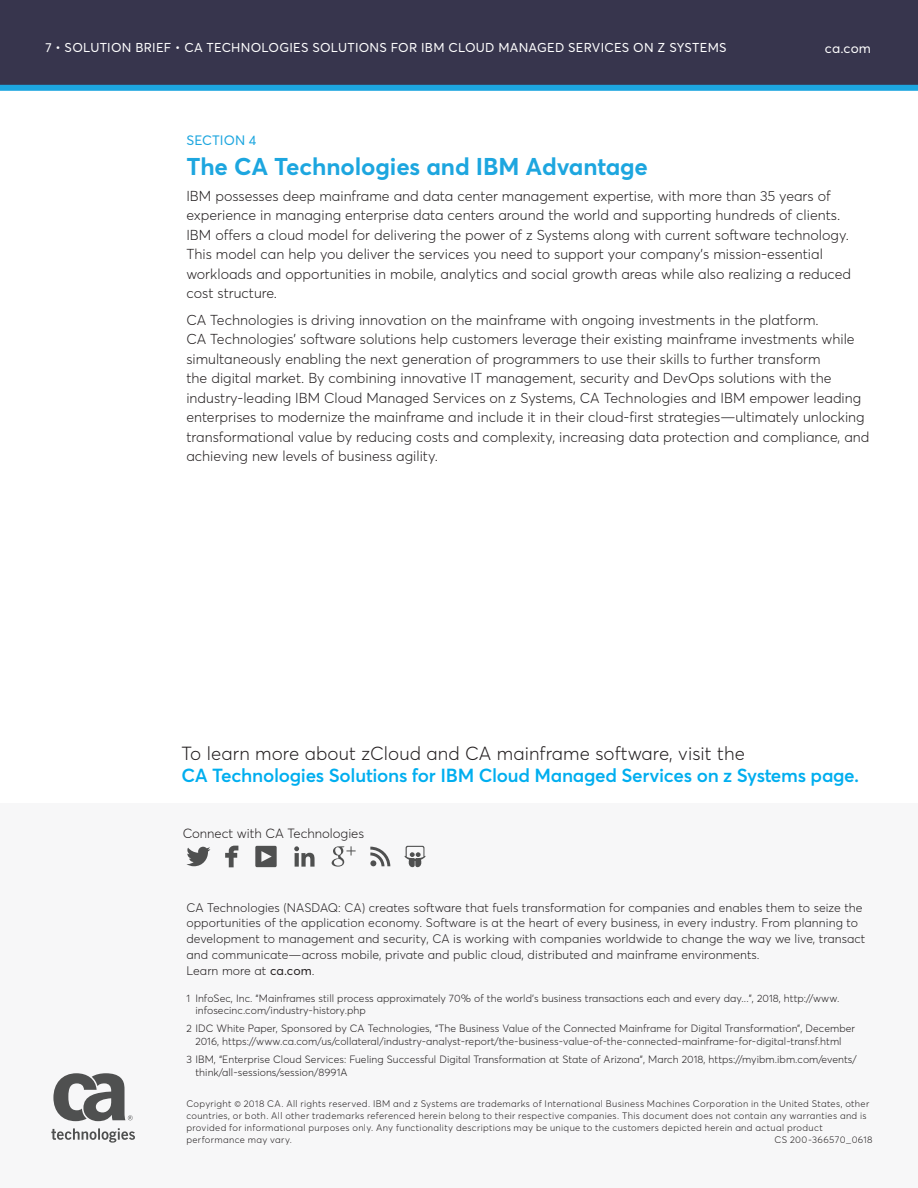
<style>
.page{position:relative;width:918px;height:1188px;background:#fff}
.page>*{position:absolute;margin:0;border:0;box-sizing:border-box;transform-origin:0 0}
.t1{font:700 24px "Averta";letter-spacing:-.005em;color:#1da6df}
.For_more_info{font:600 18.75px/22.5px "Averta";letter-spacing:-.015em;color:#00aeef}
.Body_Copy{font:300 14.25px/19.5px "Averta";color:#231f20}
.Section-no_rule{font:13.5px "Averta";letter-spacing:.005em;color:#1da6df}
.t2{font:13.5px "Averta";color:#fff}
.t3{font:300 13.2px "Averta";letter-spacing:-.005em;color:#231f20}
.t4{font:12.75px "Averta";letter-spacing:.02em;color:#fff}
.t5{font:300 12.3px/15.8px "Averta";letter-spacing:.005em;color:#231f20}
.Footnote{font:300 10.5px/12.6px "Averta";letter-spacing:.005em;color:#231f20}
.Copyright{font:300 9.45px/12px "Averta";letter-spacing:.035em;color:#231f20}
.s1{font-weight:300;color:#231f20}
.s2{font-weight:400}
</style>
<div class="page">
<div style="left:0;top:803px;width:918px;height:385px;background:#f7f7f8"></div>
<svg style="left:0;top:0;width:918px;height:91px;background:#353c56"></svg>
<svg style="left:186px;top:847px;width:24px;height:19px"></svg>
<svg style="left:225px;top:846px;width:13px;height:21px"></svg>
<svg style="left:255px;top:846px;width:22px;height:21px"></svg>
<svg style="left:294px;top:846px;width:21px;height:21px"></svg>
<svg style="left:332px;top:846px;width:24px;height:21px"></svg>
<svg style="left:370px;top:847px;width:20px;height:19px"></svg>
<svg style="left:404px;top:846px;width:22px;height:22px"></svg>
<svg style="left:51px;top:1128px;width:84px;height:15px"></svg>
<svg style="left:53px;top:1073px;width:80px;height:48px"></svg>
<p class="t4" style="left:45px;top:40px;width:683px">7 • SOLUTION BRIEF • CA TECHNOLOGIES SOLUTIONS FOR IBM CLOUD MANAGED SERVICES ON Z SYSTEMS</p>
<p class="t2" style="left:825px;top:40px;width:48px">ca.com</p>
<p class="Section-no_rule" style="left:186px;top:132px;width:72px">SECTION 4</p>
<p class="t1" style="left:186px;top:151px;width:463px">The CA Technologies and IBM Advantage</p>
<p class="Body_Copy" style="left:186px;top:186px;width:666px">IBM possesses deep mainframe and data center management expertise, with more than 35 years of experience in managing enterprise data centers around the world and supporting hundreds of clients.<br>IBM offers a cloud model for delivering the power of z Systems along with current software technology.<br>This model can help you deliver the services you need to support your company’s mission-essential workloads and opportunities in mobile, analytics and social growth areas while also realizing a reduced cost structure.</p>
<p class="Body_Copy" style="left:186px;top:310px;width:685px">CA Technologies is driving innovation on the mainframe with ongoing investments in the platform.<br>CA Technologies’ software solutions help customers leverage their existing mainframe investments while simultaneously enabling the next generation of programmers to use their skills to further transform<br>the digital market. By combining innovative IT management, security and DevOps solutions with the industry-leading IBM Cloud Managed Services on z Systems, CA Technologies and IBM empower leading enterprises to modernize the mainframe and include it in their cloud-first strategies—ultimately unlocking transformational value by reducing costs and complexity, increasing data protection and compliance, and achieving new levels of business agility.</p>
<p class="For_more_info" style="left:181px;top:742px;width:679px"><span class="s1">To learn more about zCloud and CA mainframe software, visit the<br></span>CA Technologies Solutions for IBM Cloud Managed Services on z Systems page.</p>
<p class="t3" style="left:183px;top:825px;width:183px">Connect with CA Technologies</p>
<p class="t5" style="left:186px;top:899px;width:680px">CA Technologies (NASDAQ: CA) creates software that fuels transformation for companies and enables them to seize the opportunities of the application economy. Software is at the heart of every business, in every industry. From planning to development to management and security, CA is working with companies worldwide to change the way we live, transact and communicate—across mobile, private and public cloud, distributed and mainframe environments.<br>Learn more at <span class="s2">ca.com</span>.</p>
<p class="Footnote" style="left:195px;top:992px;width:646px;text-indent:-9px">1 InfoSec, Inc. “Mainframes still process approximately 70% of the world’s business transactions each and every day...”, 2018, http://www. infosecinc.com/industry-history.php</p>
<p class="Footnote" style="left:186px;top:1022px;width:670px;text-align:center">2 IDC White Paper, Sponsored by CA Technologies, “The Business Value of the Connected Mainframe for Digital Transformation”, December<br>2016, https://www.ca.com/us/collateral/industry-analyst-report/the-business-value-of-the-connected-mainframe-for-digital-transf.html</p>
<p class="Footnote" style="left:195px;top:1053px;width:663px;text-indent:-9px">3 IBM, “Enterprise Cloud Services: Fueling Successful Digital Transformation at State of Arizona”, March 2018, https://myibm.ibm.com/events/ think/all-sessions/session/8991A</p>
<p class="Copyright" style="left:186px;top:1097px;width:684px">Copyright © 2018 CA. All rights reserved. IBM and z Systems are trademarks of International Business Machines Corporation in the United States, other countries, or both. All other trademarks referenced herein belong to their respective companies. This document does not contain any warranties and is provided for informational purposes only. Any functionality descriptions may be unique to the customers depicted herein and actual product performance may vary.</p>
<p class="Copyright" style="left:774px;top:1133px;width:100px">CS 200-366570_0618</p>
</div>
